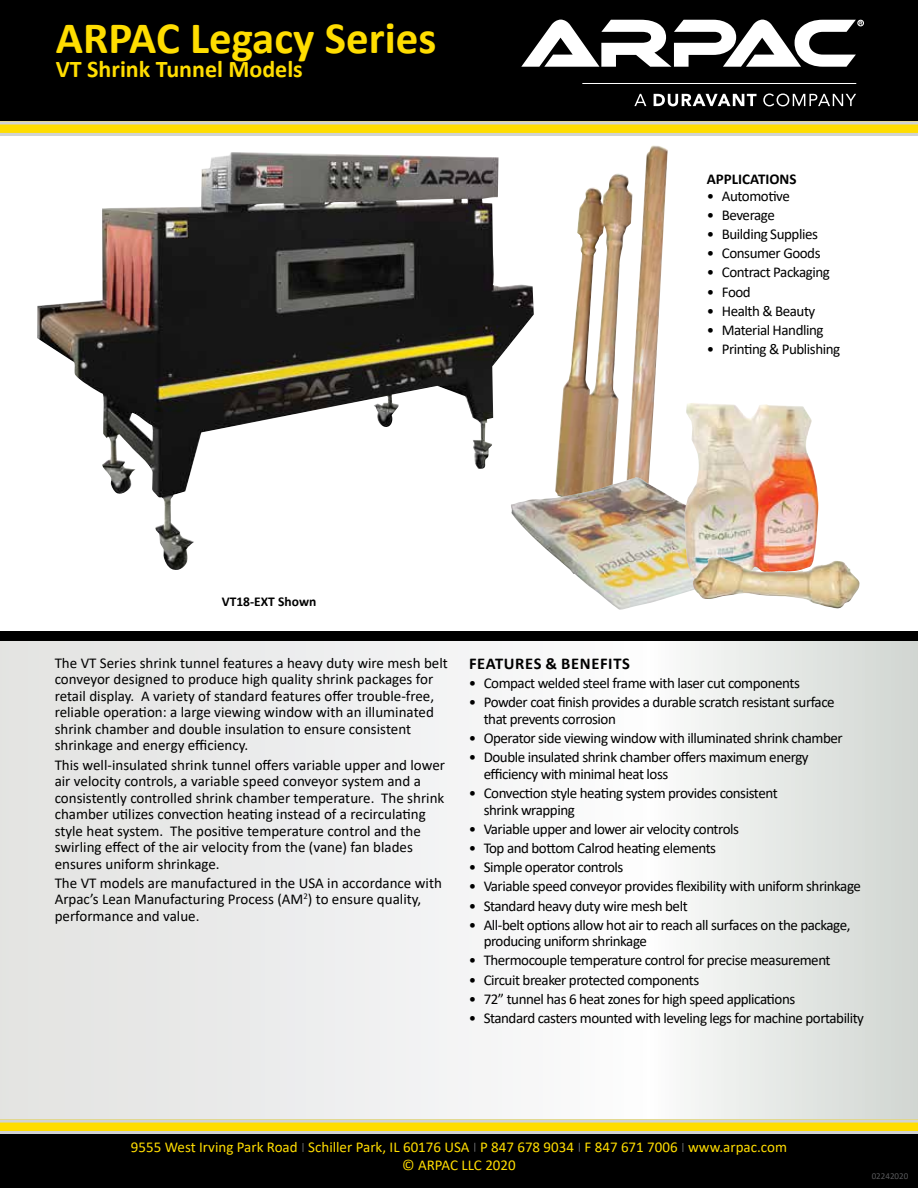
<style>
.page{position:relative;width:918px;height:1188px;background:#fff}
.page>*{position:absolute;margin:0;border:0;box-sizing:border-box;transform-origin:0 0}
.t1{font:700 45px "Calibri";color:#fd0}
.t2{font:700 24px "Calibri";color:#fd0}
.t3{font:700 16.5px "Calibri";letter-spacing:.04em;color:#000}
.t4{font:15px/16.5px "Calibri";letter-spacing:-.03em;color:#000}
.t5{font:15px/16.5px "Calibri";color:#000}
.t6{font:15px/18px "Calibri";color:#fd0;text-align:center}
.t7{font:700 15px "Calibri";color:#000}
.t8{font:700 13.5px "Calibri";color:#000}
.t9{font:9px "Calibri";color:#58595b}
</style>
<div class="page">
<img style="left:556px;top:145px;width:112px;height:332px">
<img style="left:37px;top:155px;width:497px;height:415px">
<img style="left:511px;top:477px;width:180px;height:133px">
<img style="left:684px;top:403px;width:135px;height:179px">
<img style="left:691px;top:557px;width:169px;height:51px">
<svg style="left:0;top:641px;width:918px;height:479px"></svg>
<div style="left:0;top:0;width:918px;height:122px;background:#000"></div>
<svg style="left:0;top:124px;width:918px;height:9px;background:#fcdc0d"></svg>
<hr style="left:0;top:133px;width:918px;height:3px;background:#d1d3d4">
<hr style="left:0;top:121px;width:918px;height:3px;background:#d1d3d4">
<div style="left:0;top:632px;width:918px;height:9px;background:#000"></div>
<div style="left:0;top:1134px;width:918px;height:54px;background:#000"></div>
<div style="left:0;top:1120px;width:918px;height:12px;background:#fd0"></div>
<hr style="left:0;top:1131px;width:918px;height:3px;background:#d1d3d4">
<hr style="left:0;top:1120px;width:918px;height:3px;background:#d1d3d4">
<svg style="left:521px;top:20px;width:343px;height:47px"></svg>
<svg style="left:634px;top:94px;width:12px;height:12px"></svg>
<svg style="left:654px;top:94px;width:103px;height:12px"></svg>
<svg style="left:763px;top:94px;width:93px;height:12px"></svg>
<hr style="left:582px;top:83px;width:274px;height:1px;background:#fff">
<h1 class="t1" style="left:56px;top:7px;width:382px">ARPAC Legacy Series</h1>
<h2 class="t2" style="left:56px;top:52px;width:249px">VT Shrink Tunnel Models</h2>
<p class="t7" style="left:707px;top:168px;width:91px">APPLICATIONS</p>
<p class="t4" style="left:707px;top:187px;width:85px">• Automotive</p>
<p class="t4" style="left:707px;top:206px;width:70px">• Beverage</p>
<p class="t4" style="left:707px;top:225px;width:113px">• Building Supplies</p>
<p class="t4" style="left:707px;top:245px;width:115px">• Consumer Goods</p>
<p class="t4" style="left:707px;top:264px;width:125px">• Contract Packaging</p>
<p class="t4" style="left:707px;top:283px;width:46px">• Food</p>
<p class="t4" style="left:707px;top:302px;width:110px">• Health &amp; Beauty</p>
<p class="t4" style="left:707px;top:321px;width:118px">• Material Handling</p>
<p class="t4" style="left:707px;top:341px;width:135px">• Printing &amp; Publishing</p>
<p class="t8" style="left:222px;top:592px;width:96px">VT18-EXT Shown</p>
<p class="t5" style="left:55px;top:654px;width:395px">The VT Series shrink tunnel features a heavy duty wire mesh belt conveyor designed to produce high quality shrink packages for retail display. A variety of standard features offer trouble-free, reliable operation: a large viewing window with an illuminated shrink chamber and double insulation to ensure consistent shrinkage and energy efficiency.</p>
<p class="t5" style="left:55px;top:756px;width:392px">This well-insulated shrink tunnel offers variable upper and lower air velocity controls, a variable speed conveyor system and a consistently controlled shrink chamber temperature. The shrink chamber utilizes convection heating instead of a recirculating style heat system. The positive temperature control and the swirling effect of the air velocity from the (vane) fan blades ensures uniform shrinkage.</p>
<p class="t5" style="left:55px;top:874px;width:389px">The VT models are manufactured in the USA in accordance with<br>Arpac’s Lean Manufacturing Process (AM<sup>2</sup>) to ensure quality, performance and value.</p>
<p class="t3" style="left:469px;top:652px;width:162px">FEATURES &amp; BENEFITS</p>
<p class="t4" style="left:469px;top:675px;width:333px">• Compact welded steel frame with laser cut components</p>
<p class="t4" style="left:484px;top:694px;width:353px;text-indent:-15px">• Powder coat finish provides a durable scratch resistant surface that prevents corrosion</p>
<p class="t4" style="left:469px;top:730px;width:376px">• Operator side viewing window with illuminated shrink chamber</p>
<p class="t4" style="left:484px;top:749px;width:327px;text-indent:-15px">• Double insulated shrink chamber offers maximum energy efficiency with minimal heat loss</p>
<p class="t4" style="left:484px;top:784px;width:296px;text-indent:-15px">• Convection style heating system provides consistent shrink wrapping</p>
<p class="t4" style="left:469px;top:820px;width:272px">• Variable upper and lower air velocity controls</p>
<p class="t4" style="left:469px;top:839px;width:249px">• Top and bottom Calrod heating elements</p>
<p class="t4" style="left:469px;top:859px;width:156px">• Simple operator controls</p>
<p class="t4" style="left:469px;top:878px;width:394px">• Variable speed conveyor provides flexibility with uniform shrinkage</p>
<p class="t4" style="left:469px;top:897px;width:221px">• Standard heavy duty wire mesh belt</p>
<p class="t4" style="left:484px;top:916px;width:368px;text-indent:-15px">• All-belt options allow hot air to reach all surfaces on the package, producing uniform shrinkage</p>
<p class="t4" style="left:469px;top:952px;width:363px">• Thermocouple temperature control for precise measurement</p>
<p class="t4" style="left:469px;top:971px;width:232px">• Circuit breaker protected components</p>
<p class="t4" style="left:469px;top:990px;width:328px">• 72” tunnel has 6 heat zones for high speed applications</p>
<p class="t4" style="left:469px;top:1009px;width:397px">• Standard casters mounted with leveling legs for machine portability</p>
<p class="t6" style="left:131px;top:1138px;width:658px">9555 West Irving Park Road Schiller Park, IL 60176 USA P 847 678 9034 F 847 671 7006 www.arpac.com © ARPAC LLC 2020</p>
<p class="t9" style="left:872px;top:1169px;width:38px">02242020</p>
</div>
